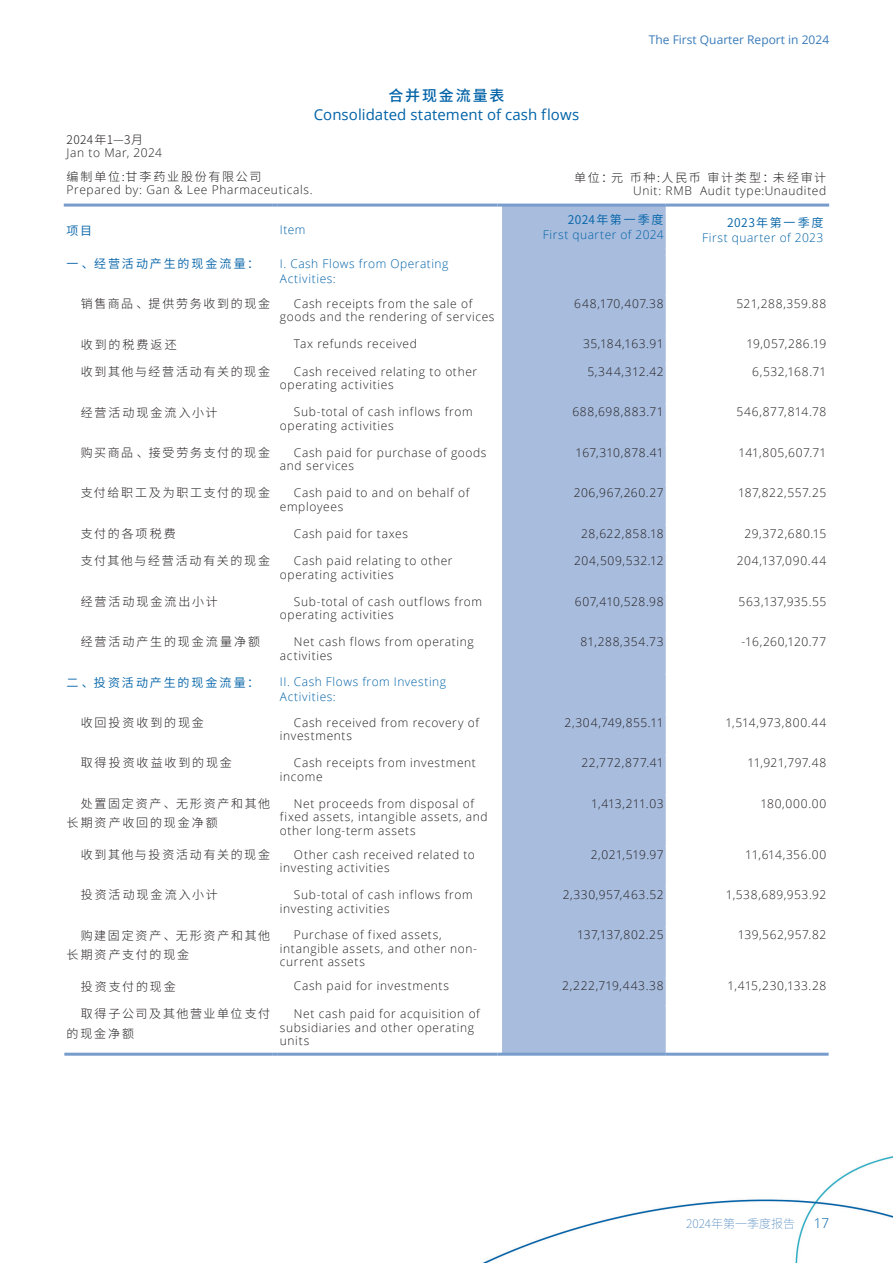
<style>
.page{position:relative;width:893px;height:1263px;background:#fff}
.page>*{position:absolute;margin:0;border:0;box-sizing:border-box;transform-origin:0 0}
.审计_标题缩进10_-10_Ctrl_Num_1{font:15px "Open Sans";letter-spacing:.005em;color:#0062a7}
.审计_标题缩进10_-10_Ctrl_Num_1-2{font:500 15px "Source Han Sans CN";letter-spacing:.125em;color:#0062a7}
.t1{font:300 13.5px "Open Sans";color:#0062a7}
._00_txt{font:300 12px/13.5px "Open Sans";letter-spacing:.05em;color:#231f20}
._00_txt-2{font:300 12px/19.5px "Source Han Sans CN";letter-spacing:.15em;color:#231f20}
._00_txt-3{font:300 12px/15px "Open Sans";letter-spacing:.04em;color:#0062a7}
._00_txt-4{font:12px "Source Han Sans CN";letter-spacing:.155em;color:#0062a7}
._00_txt-5{font:300 12px "Open Sans";letter-spacing:.03em;color:#231f20}
.t2{font:12px "Open Sans";color:#3a7bb8}
._00_txt-6{font:300 12px "Open Sans";letter-spacing:.025em;color:#231f20}
._00_txt-7{font:300 12px "Open Sans";letter-spacing:.015em;color:#231f20}
.t3{font:200 12px "Source Han Sans CN";color:#3a7bb8}
._00_txt-8{font:300 12px "Source Han Sans CN";letter-spacing:.04em;color:#231f20}
._00_txt-9{font:12px "Source Han Sans CN";letter-spacing:.12em;color:#0062a7}
._00_txt-10{font:12px "Source Han Sans CN";letter-spacing:.115em;color:#0062a7}
._00_txt-11{font:300 12px "Source Han Sans CN";letter-spacing:.17em;color:#231f20}
</style>
<div class="page">
<div style="left:502px;top:207px;width:164px;height:846px;background:#a8bcdd"></div>
<hr style="left:64px;top:204px;width:208px;height:3px;background:#789ccc">
<hr style="left:278px;top:204px;width:219px;height:3px;background:#789ccc">
<svg style="left:497px;top:203px;width:6px;height:8px"></svg>
<hr style="left:666px;top:204px;width:163px;height:3px;background:#789ccc">
<hr style="left:502px;top:204px;width:164px;height:3px;background:#789ccc">
<hr style="left:64px;top:1053px;width:208px;height:3px;background:#789ccc">
<svg style="left:272px;top:1053px;width:6px;height:3px"></svg>
<hr style="left:278px;top:1053px;width:219px;height:3px;background:#789ccc">
<svg style="left:497px;top:1053px;width:5px;height:3px"></svg>
<hr style="left:666px;top:1053px;width:163px;height:3px;background:#789ccc">
<svg style="left:271px;top:203px;width:8px;height:4px"></svg>
<hr style="left:502px;top:1053px;width:164px;height:3px;background:#789ccc">
<p class="审计_标题缩进10_-10_Ctrl_Num_1-2" style="left:388px;top:87px;width:118px">合并现金流量表</p>
<p class="审计_标题缩进10_-10_Ctrl_Num_1" style="left:314px;top:105px;width:267px">Consolidated statement of cash flows</p>
<p class="t2" style="left:649px;top:32px;width:182px">The First Quarter Report in 2024</p>
<p class="_00_txt-8" style="left:67px;top:132px;width:78px">2024年1—3月</p>
<p class="_00_txt" style="left:67px;top:146px;width:97px">Jan to Mar, 2024</p>
<p class="_00_txt-2" style="left:67px;top:167px;width:196px">编制单位:甘李药业股份有限公司</p>
<p class="_00_txt" style="left:67px;top:183px;width:247px">Prepared by: Gan &amp; Lee Pharmaceuticals.</p>
<p class="_00_txt-4" style="left:67px;top:223px;width:27px">项目</p>
<p class="_00_txt-3" style="left:280px;top:222px;width:27px">Item</p>
<p class="_00_txt-2" style="left:574px;top:168px;width:254px">单位：元 币种:人民币 审计类型：未经审计</p>
<p class="_00_txt" style="left:633px;top:183px;width:195px">Unit: RMB Audit type:Unaudited</p>
<p class="_00_txt-9" style="left:568px;top:213px;width:97px">2024年第一季度</p>
<p class="_00_txt-3" style="left:543px;top:227px;width:122px">First quarter of 2024</p>
<p class="_00_txt-10" style="left:727px;top:216px;width:98px">2023年第一季度</p>
<p class="_00_txt-3" style="left:702px;top:230px;width:123px">First quarter of 2023</p>
<p class="_00_txt-4" style="left:67px;top:257px;width:194px">一、经营活动产生的现金流量：</p>
<p class="_00_txt-3" style="left:280px;top:255px;width:170px">I. Cash Flows from Operating<br>Activities:</p>
<p class="_00_txt-2" style="left:81px;top:294px;width:191px">销售商品、提供劳务收到的现金</p>
<p class="_00_txt" style="left:280px;top:296px;width:216px;text-indent:14px">Cash receipts from the sale of goods and the rendering of services</p>
<p class="_00_txt" style="left:574px;top:296px;width:91px">648,170,407.38</p>
<p class="_00_txt" style="left:736px;top:296px;width:91px">521,288,359.88</p>
<p class="_00_txt-11" style="left:81px;top:337px;width:98px">收到的税费返还</p>
<p class="_00_txt" style="left:294px;top:337px;width:124px">Tax refunds received</p>
<p class="_00_txt" style="left:583px;top:337px;width:82px">35,184,163.91</p>
<p class="_00_txt" style="left:746px;top:337px;width:81px">19,057,286.19</p>
<p class="_00_txt-2" style="left:81px;top:362px;width:191px">收到其他与经营活动有关的现金</p>
<p class="_00_txt" style="left:280px;top:365px;width:199px;text-indent:14px">Cash received relating to other operating activities</p>
<p class="_00_txt" style="left:587px;top:365px;width:78px">5,344,312.42</p>
<p class="_00_txt" style="left:752px;top:365px;width:76px">6,532,168.71</p>
<p class="_00_txt-2" style="left:81px;top:403px;width:138px">经营活动现金流入小计</p>
<p class="_00_txt" style="left:280px;top:405px;width:194px;text-indent:14px">Sub-total of cash inflows from operating activities</p>
<p class="_00_txt" style="left:572px;top:405px;width:93px">688,698,883.71</p>
<p class="_00_txt" style="left:736px;top:405px;width:91px">546,877,814.78</p>
<p class="_00_txt-2" style="left:81px;top:443px;width:191px">购买商品、接受劳务支付的现金</p>
<p class="_00_txt" style="left:280px;top:445px;width:208px;text-indent:14px">Cash paid for purchase of goods and services</p>
<p class="_00_txt-6" style="left:576px;top:444px;width:90px">167,310,878.41</p>
<p class="_00_txt-5" style="left:739px;top:444px;width:89px">141,805,607.71</p>
<p class="_00_txt-2" style="left:81px;top:483px;width:191px">支付给职工及为职工支付的现金</p>
<p class="_00_txt" style="left:280px;top:486px;width:191px;text-indent:14px">Cash paid to and on behalf of employees</p>
<p class="_00_txt" style="left:574px;top:486px;width:91px">206,967,260.27</p>
<p class="_00_txt" style="left:738px;top:486px;width:90px">187,822,557.25</p>
<p class="_00_txt-2" style="left:81px;top:524px;width:97px">支付的各项税费</p>
<p class="_00_txt" style="left:294px;top:526px;width:115px">Cash paid for taxes</p>
<p class="_00_txt" style="left:581px;top:526px;width:84px">28,622,858.18</p>
<p class="_00_txt" style="left:745px;top:526px;width:83px">29,372,680.15</p>
<p class="_00_txt-2" style="left:81px;top:552px;width:191px">支付其他与经营活动有关的现金</p>
<p class="_00_txt" style="left:280px;top:554px;width:174px;text-indent:14px">Cash paid relating to other operating activities</p>
<p class="_00_txt" style="left:574px;top:554px;width:91px">204,509,532.12</p>
<p class="_00_txt" style="left:737px;top:554px;width:91px">204,137,090.44</p>
<p class="_00_txt-2" style="left:81px;top:592px;width:139px">经营活动现金流出小计</p>
<p class="_00_txt" style="left:280px;top:594px;width:204px;text-indent:14px">Sub-total of cash outflows from operating activities</p>
<p class="_00_txt" style="left:575px;top:594px;width:90px">607,410,528.98</p>
<p class="_00_txt" style="left:739px;top:594px;width:89px">563,137,935.55</p>
<p class="_00_txt-2" style="left:81px;top:632px;width:181px">经营活动产生的现金流量净额</p>
<p class="_00_txt" style="left:280px;top:635px;width:195px;text-indent:14px">Net cash flows from operating activities</p>
<p class="_00_txt" style="left:580px;top:635px;width:85px">81,288,354.73</p>
<p class="_00_txt-5" style="left:742px;top:633px;width:86px">-16,260,120.77</p>
<p class="_00_txt-4" style="left:67px;top:675px;width:194px">二、投资活动产生的现金流量：</p>
<p class="_00_txt-3" style="left:280px;top:674px;width:168px">II. Cash Flows from Investing<br>Activities:</p>
<p class="_00_txt-2" style="left:81px;top:713px;width:125px">收回投资收到的现金</p>
<p class="_00_txt" style="left:280px;top:715px;width:201px;text-indent:14px">Cash received from recovery of investments</p>
<p class="_00_txt" style="left:565px;top:715px;width:100px">2,304,749,855.11</p>
<p class="_00_txt" style="left:725px;top:715px;width:102px">1,514,973,800.44</p>
<p class="_00_txt-2" style="left:81px;top:753px;width:153px">取得投资收益收到的现金</p>
<p class="_00_txt" style="left:280px;top:756px;width:198px;text-indent:14px">Cash receipts from investment income</p>
<p class="_00_txt" style="left:581px;top:756px;width:84px">22,772,877.41</p>
<p class="_00_txt-6" style="left:747px;top:755px;width:80px">11,921,797.48</p>
<p class="_00_txt-2" style="left:67px;top:794px;width:205px;text-indent:14px">处置固定资产、无形资产和其他长期资产收回的现金净额</p>
<p class="_00_txt" style="left:280px;top:796px;width:209px;text-indent:14px">Net proceeds from disposal of fixed assets, intangible assets, and other long-term assets</p>
<p class="_00_txt" style="left:591px;top:796px;width:74px">1,413,211.03</p>
<p class="_00_txt" style="left:760px;top:796px;width:67px">180,000.00</p>
<p class="_00_txt-2" style="left:81px;top:845px;width:191px">收到其他与投资活动有关的现金</p>
<p class="_00_txt" style="left:280px;top:847px;width:197px;text-indent:14px">Other cash received related to investing activities</p>
<p class="_00_txt" style="left:591px;top:847px;width:74px">2,021,519.97</p>
<p class="_00_txt-7" style="left:745px;top:846px;width:83px">11,614,356.00</p>
<p class="_00_txt-2" style="left:81px;top:885px;width:139px">投资活动现金流入小计</p>
<p class="_00_txt" style="left:280px;top:887px;width:194px;text-indent:14px">Sub-total of cash inflows from investing activities</p>
<p class="_00_txt" style="left:563px;top:887px;width:102px">2,330,957,463.52</p>
<p class="_00_txt" style="left:726px;top:887px;width:102px">1,538,689,953.92</p>
<p class="_00_txt-2" style="left:67px;top:926px;width:205px;text-indent:14px">购建固定资产、无形资产和其他长期资产支付的现金</p>
<p class="_00_txt" style="left:280px;top:928px;width:199px;text-indent:14px">Purchase of fixed assets, intangible assets, and other non&shy;current assets</p>
<p class="_00_txt" style="left:577px;top:928px;width:88px">137,137,802.25</p>
<p class="_00_txt" style="left:738px;top:928px;width:90px">139,562,957.82</p>
<p class="_00_txt-2" style="left:81px;top:977px;width:97px">投资支付的现金</p>
<p class="_00_txt" style="left:294px;top:979px;width:157px">Cash paid for investments</p>
<p class="_00_txt" style="left:562px;top:979px;width:103px">2,222,719,443.38</p>
<p class="_00_txt" style="left:728px;top:979px;width:100px">1,415,230,133.28</p>
<p class="_00_txt-2" style="left:67px;top:1004px;width:205px;text-indent:14px">取得子公司及其他营业单位支付的现金净额</p>
<p class="_00_txt" style="left:280px;top:1007px;width:201px;text-indent:14px">Net cash paid for acquisition of subsidiaries and other operating units</p>
<p class="t3" style="left:686px;top:1217px;width:111px">2024年第一季度报告</p>
<p class="t1" style="left:814px;top:1213px;width:17px">17</p>
</div>
